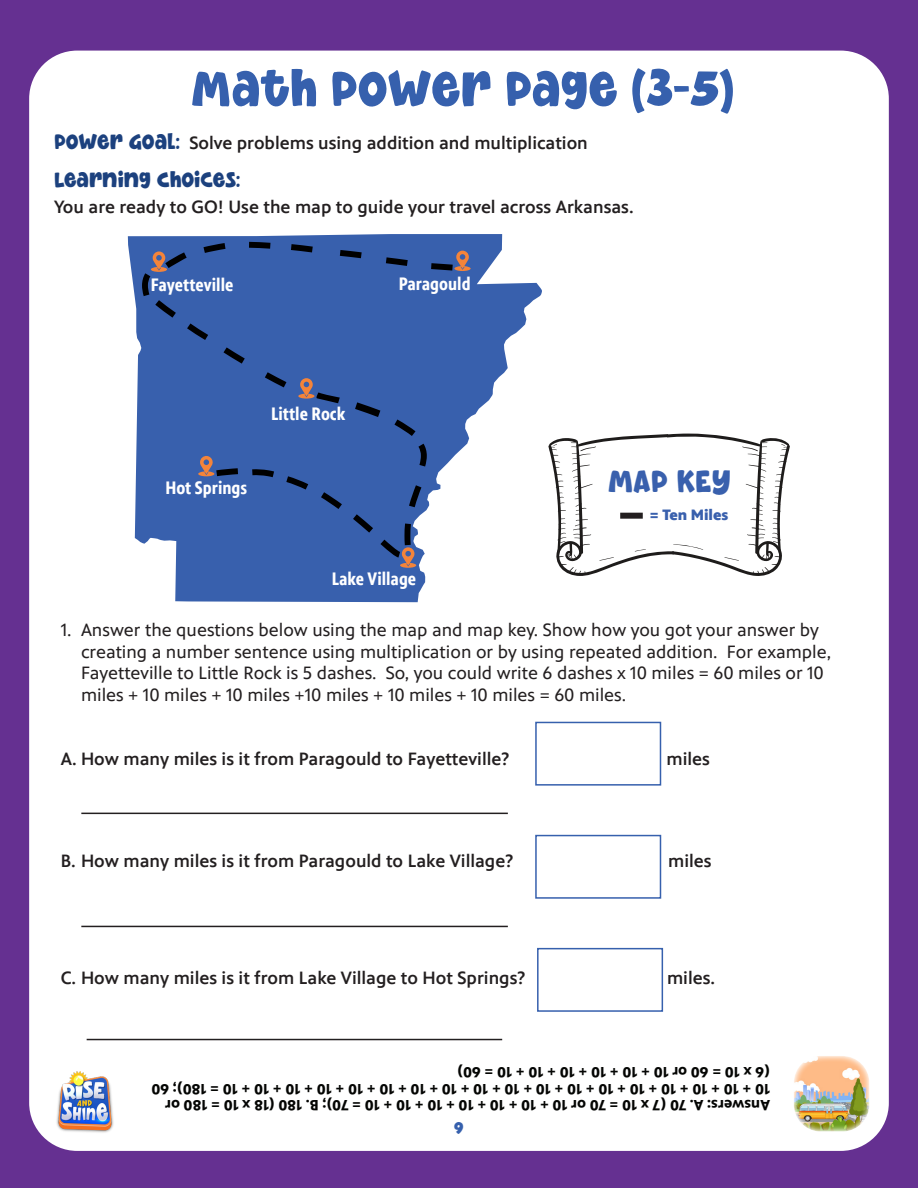
<style>
.page{position:relative;width:918px;height:1188px;background:#653091}
.page>*{position:absolute;margin:0;border:0;box-sizing:border-box;transform-origin:0 0}
.Big_Header{font:51.75px "Kidsbar";color:#3660ad}
.t1{font:32.4px "Kidsbar";color:#3960ad}
.Smaller_Header{font:22.2px "Kidsbar";color:#1c417e}
.t2{font:700 18.15px "PBS Sans Condensed";color:#fff}
.t3{font:18px/21.6px "PBS Sans";color:#231f20}
.Body{font:500 18px "PBS Sans";color:#231f20}
.t4{font:17.7px "Kidsbar";color:#3660ad}
.t5{font:900 15.15px "PBS Sans";color:#3960ad}
.Body-2{font:700 15px/16.5px "PBS Sans";color:#040503}
.s1{font-family:"Kidsbar";font-weight:400;font-size:22.2px;color:#1c417e}
</style>
<div class="page">
<div style="left:29px;top:51px;width:860px;height:1100px;background:#fff;border-radius:48px"></div>
<img style="left:56px;top:1072px;width:58px;height:61px">
<img style="left:794px;top:1056px;width:75px;height:75px">
<svg style="left:128px;top:234px;width:414px;height:368px"></svg>
<div style="left:142px;top:242px;width:311px;height:316px;background:#3860ad"></div>
<svg style="left:454px;top:251px;width:17px;height:20px"></svg>
<svg style="left:151px;top:251px;width:16px;height:21px"></svg>
<svg style="left:298px;top:378px;width:17px;height:21px"></svg>
<svg style="left:400px;top:547px;width:16px;height:21px"></svg>
<svg style="left:198px;top:456px;width:16px;height:20px"></svg>
<svg style="left:548px;top:433px;width:242px;height:142px"></svg>
<div style="left:620px;top:513px;width:23px;height:6px;background:#231f20"></div>
<div style="left:535px;top:722px;width:126px;height:64px;border:2px solid #3660ad"></div>
<hr style="left:81px;top:813px;width:427px;height:1px;background:#231f20">
<div style="left:535px;top:835px;width:126px;height:64px;border:2px solid #3660ad"></div>
<hr style="left:81px;top:926px;width:427px;height:1px;background:#231f20">
<div style="left:537px;top:948px;width:126px;height:64px;border:2px solid #3660ad"></div>
<hr style="left:87px;top:1039px;width:415px;height:1px;background:#231f20">
<p class="Big_Header" style="left:190px;top:56px;width:545px">MATH POWER PAGE (3-5)</p>
<p class="Body" style="left:54px;top:133px;width:535px"><span class="s1">POWER GOAL:</span> Solve problems using addition and multiplication</p>
<p class="Smaller_Header" style="left:54px;top:165px;width:188px">LEARNING CHOICES:</p>
<p class="Body" style="left:54px;top:197px;width:581px">You are ready to GO! Use the map to guide your travel across Arkansas.</p>
<p class="t2" style="left:151px;top:274px;width:84px">Fayetteville</p>
<p class="t2" style="left:399px;top:273px;width:73px">Paragould</p>
<p class="t2" style="left:165px;top:477px;width:83px">Hot Springs</p>
<p class="t2" style="left:271px;top:403px;width:76px">Little Rock</p>
<p class="t2" style="left:332px;top:568px;width:86px">Lake Village</p>
<p class="t1" style="left:607px;top:461px;width:125px">MAP KEY</p>
<p class="t5" style="left:649px;top:506px;width:81px">= Ten Miles</p>
<p class="t3" style="left:81px;top:619px;width:752px;text-indent:-20px">1. Answer the questions below using the map and map key. Show how you got your answer by creating a number sentence using multiplication or by using repeated addition. For example, Fayetteville to Little Rock is 5 dashes. So, you could write 6 dashes x 10 miles = 60 miles or 10 miles + 10 miles + 10 miles +10 miles + 10 miles + 10 miles = 60 miles.</p>
<p class="Body" style="left:61px;top:749px;width:450px">A. How many miles is it from Paragould to Fayetteville?</p>
<p class="Body" style="left:667px;top:749px;width:45px">miles</p>
<p class="Body" style="left:61px;top:851px;width:454px">B. How many miles is it from Paragould to Lake Village?</p>
<p class="Body" style="left:668px;top:851px;width:45px">miles</p>
<p class="Body" style="left:61px;top:968px;width:466px">C. How many miles is it from Lake Village to Hot Springs?</p>
<p class="Body" style="left:667px;top:968px;width:50px">miles.</p>
<p class="Body-2" style="left:770px;top:1113px;width:620px;rotate:-180deg">Answers: A. 70 (7 x 10 = 70 or 10 + 10 + 10 + 10 + 10 + 10 + 10 = 70); B. 180 (18 x 10 = 180 or<br>10 + 10 + 10 + 10 + 10 + 10 + 10 + 10 + 10 + 10 + 10 + 10 + 10 + 10 + 10 + 10 + 10 + 10 = 180); 60 (6 x 10 = 60 or 10 + 10 + 10 + 10 + 10 + 10 = 60)</p>
<p class="t4" style="left:454px;top:1117px;width:11px">9</p>
</div>
